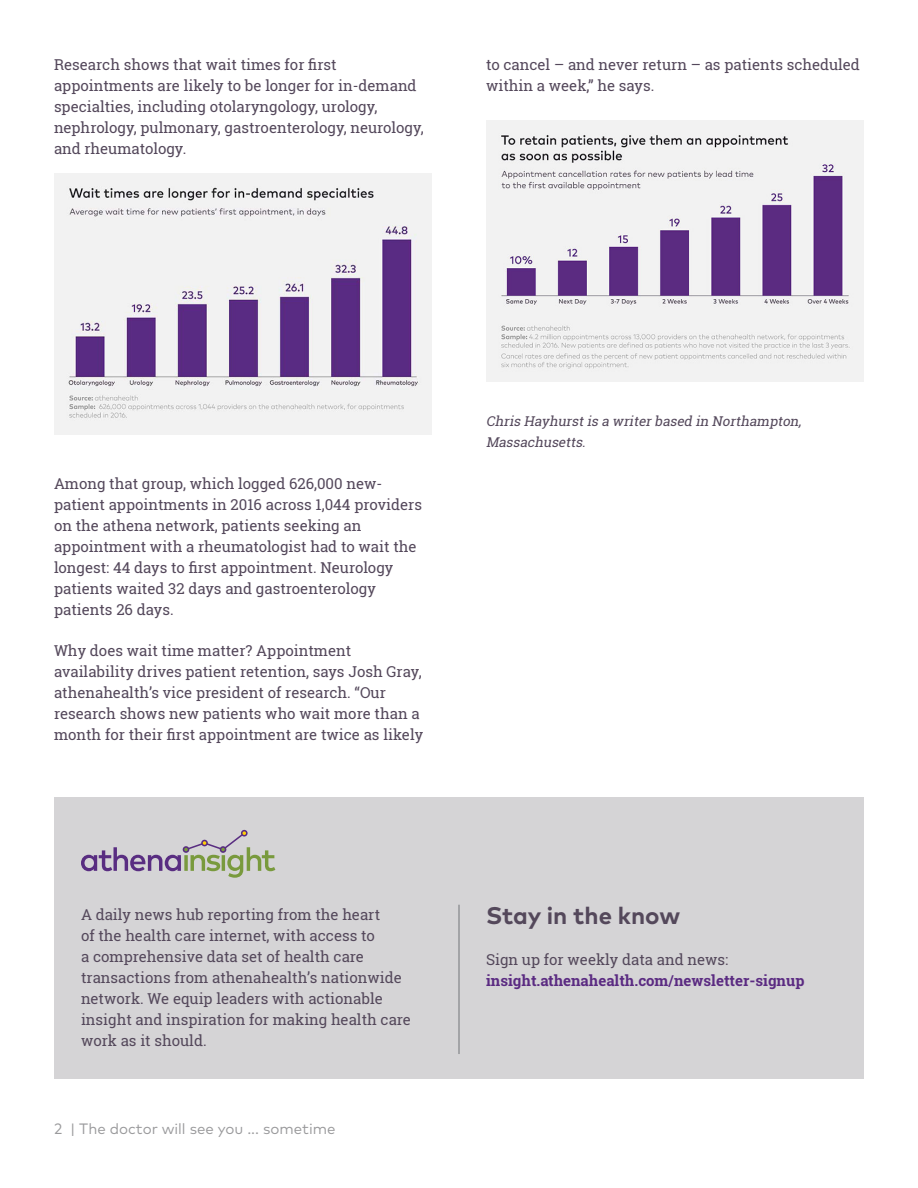
<style>
.page{position:relative;width:918px;height:1188px;background:#fff}
.page>*{position:absolute;margin:0;border:0;box-sizing:border-box;transform-origin:0 0}
.t1{font:700 24px "Mark OT";color:#54485b}
.t2{font:15px/21px "Roboto Slab";color:#54485b}
.t3{font:700 15px "Roboto Slab";color:#5b2b82}
.t4{font:15px "Mark OT";color:#9a9a9c}
.t5{font:italic 13.5px/21px "Roboto Slab";color:#54485b}
</style>
<div class="page">
<div style="left:55px;top:798px;width:809px;height:281px;background:#d5d4d6"></div>
<svg style="left:81px;top:831px;width:194px;height:47px"></svg>
<div style="left:241px;top:830px;width:7px;height:7px;border:2px solid #592d81;border-radius:50%"></div>
<hr style="left:458px;top:905px;width:2px;height:149px;background:#939598">
<img style="left:54px;top:173px;width:378px;height:261px">
<img style="left:486px;top:121px;width:378px;height:260px">
<p class="t2" style="left:54px;top:54px;width:371px">Research shows that wait times for first appointments are likely to be longer for in-demand specialties, including otolaryngology, urology, nephrology, pulmonary, gastroenterology, neurology, and rheumatology.</p>
<p class="t2" style="left:486px;top:54px;width:375px">to cancel – and never return – as patients scheduled within a week,” he says.</p>
<p class="t2" style="left:54px;top:473px;width:370px">Among that group, which logged 626,000 new&shy;patient appointments in 2016 across 1,044 providers on the athena network, patients seeking an appointment with a rheumatologist had to wait the longest: 44 days to first appointment. Neurology patients waited 32 days and gastroenterology patients 26 days.</p>
<p class="t2" style="left:54px;top:640px;width:371px">Why does wait time matter? Appointment availability drives patient retention, says Josh Gray, athenahealth’s vice president of research. “Our research shows new patients who wait more than a month for their first appointment are twice as likely</p>
<p class="t5" style="left:486px;top:410px;width:320px">Chris Hayhurstis a writerbased in Northampton,<br>Massachusetts.</p>
<p class="t2" style="left:81px;top:904px;width:332px">A daily news hub reporting from the heart<br>of the health care internet, with access to<br>a comprehensive data set of health care transactions from athenahealth’s nationwide network. We equip leaders with actionable insight and inspiration for making health care work as it should.</p>
<h1 class="t1" style="left:486px;top:900px;width:196px">Stay in the know</h1>
<p class="t2" style="left:486px;top:949px;width:244px">Sign up for weekly data and news:</p>
<p class="t3" style="left:486px;top:970px;width:320px">insight.athenahealth.com/newsletter-signup</p>
<p class="t4" style="left:54px;top:1119px;width:283px">2 | The doctor will see you ... sometime</p>
</div>
